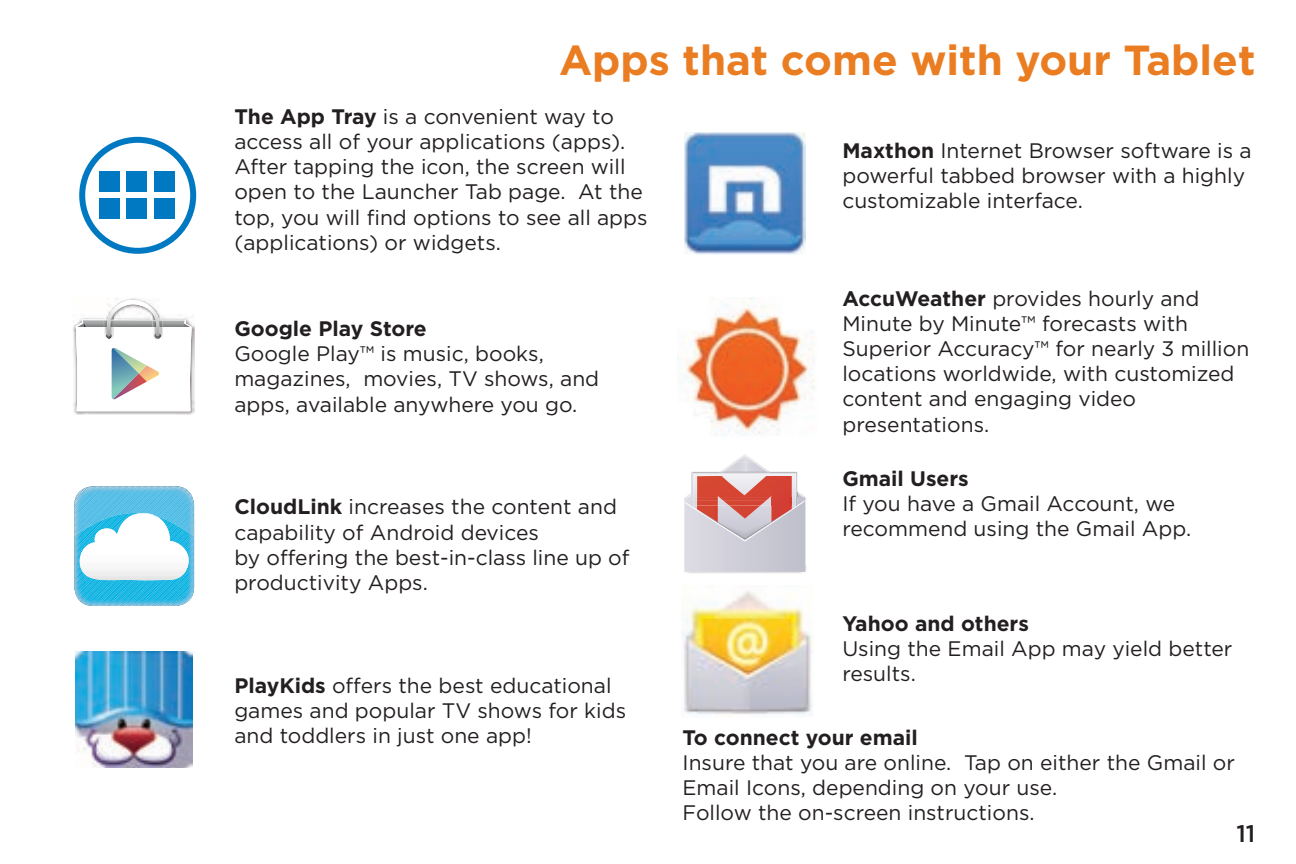
<style>
.page{position:relative;width:1296px;height:864px;background:#fff}
.page>*{position:absolute;margin:0;border:0;box-sizing:border-box;transform-origin:0 0}
.t1{font:700 42px "Gotham";color:#ea7d22}
.t2{font:500 24px "Gotham";color:#231f20}
.t3{font:21px/25.2px "Gotham";color:#231f20}
.t4{font:700 21px "Gotham";color:#231f20}
.s1{font-weight:700}
</style>
<div class="page">
<svg style="left:79px;top:137px;width:117px;height:117px"></svg>
<div style="left:99px;top:171px;width:20px;height:21px;background:#0079c2"></div>
<div style="left:126px;top:171px;width:21px;height:21px;background:#0079c2"></div>
<div style="left:154px;top:171px;width:21px;height:21px;background:#0079c2"></div>
<div style="left:99px;top:199px;width:20px;height:20px;background:#0079c2"></div>
<div style="left:126px;top:199px;width:21px;height:20px;background:#0079c2"></div>
<div style="left:154px;top:199px;width:21px;height:20px;background:#0079c2"></div>
<img style="left:684px;top:133px;width:122px;height:121px">
<img style="left:73px;top:298px;width:122px;height:117px">
<hr style="left:77px;top:411px;width:114px;height:1px;background:#d4d5d7">
<svg style="left:76px;top:299px;width:116px;height:112px"></svg>
<img style="left:677px;top:297px;width:138px;height:138px">
<svg style="left:74px;top:486px;width:120px;height:120px"></svg>
<img style="left:141px;top:513px;width:15px;height:3px">
<img style="left:736px;top:462px;width:18px;height:10px">
<img style="left:735px;top:455px;width:20px;height:7px">
<img style="left:720px;top:462px;width:16px;height:10px">
<img style="left:754px;top:462px;width:42px;height:10px">
<svg style="left:684px;top:472px;width:123px;height:100px;background:#d4b2b5"></svg>
<img style="left:76px;top:651px;width:116px;height:117px">
<img style="left:681px;top:585px;width:132px;height:130px">
<p class="t1" style="left:559px;top:36px;width:698px">Apps that come with your Tablet</p>
<p class="t3" style="left:234px;top:103px;width:415px"><span class="s1">The App Tray</span> is a convenient way to access all of your applications (apps).<br>After tapping the icon, the screen will open to the Launcher Tab page. At the top, you will find options to see all apps (applications) or widgets.</p>
<p class="t3" style="left:842px;top:138px;width:411px"><span class="s1">Maxthon</span> Internet Browser software is a powerful tabbed browser with a highly customizable interface.</p>
<p class="t4" style="left:234px;top:316px;width:194px">Google Play Store</p>
<p class="t3" style="left:234px;top:341px;width:366px">Google Play™ is music, books, magazines, movies, TV shows, and apps, available anywhere you go.</p>
<p class="t3" style="left:234px;top:494px;width:384px"><span class="s1">CloudLink</span> increases the content and capability of Android devices</p>
<p class="t3" style="left:234px;top:544px;width:397px">by offering the best-in-class line up of productivity Apps.</p>
<p class="t3" style="left:234px;top:672px;width:393px"><span class="s1">PlayKids</span> offers the best educational games and popular TV shows for kids and toddlers in just one app!</p>
<p class="t3" style="left:842px;top:285px;width:408px"><span class="s1">AccuWeather</span> provides hourly and<br>Minute by Minute™ forecasts with<br>Superior Accuracy™ for nearly 3 million locations worldwide, with customized content and engaging video presentations.</p>
<p class="t4" style="left:842px;top:466px;width:128px">Gmail Users</p>
<p class="t3" style="left:842px;top:491px;width:350px">If you have a Gmail Account, we recommend using the Gmail App.</p>
<p class="t4" style="left:842px;top:611px;width:188px">Yahoo and others</p>
<p class="t3" style="left:842px;top:636px;width:392px">Using the Email App may yield better results.</p>
<p class="t4" style="left:683px;top:725px;width:237px">To connect your email</p>
<p class="t3" style="left:683px;top:749px;width:554px">Insure that you are online. Tap on either the Gmail or<br>Email Icons, depending on your use.</p>
<p class="t3" style="left:683px;top:800px;width:354px">Follow the on-screen instructions.</p>
<p class="t2" style="left:1236px;top:820px;width:21px">11</p>
</div>
